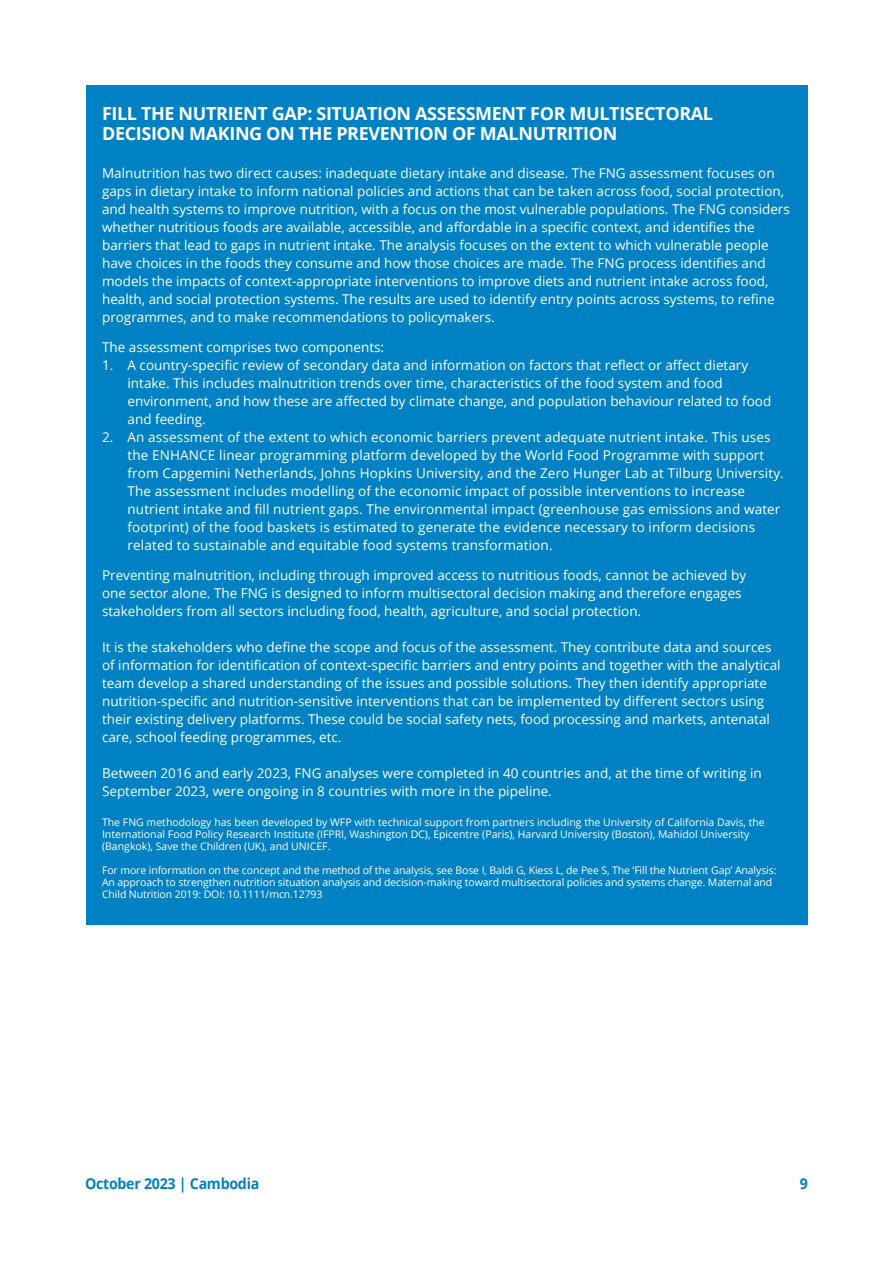
<style>
.page{position:relative;width:893px;height:1263px;background:#fff}
.page>*{position:absolute;margin:0;border:0;box-sizing:border-box;transform-origin:0 0}
.Sub_Sub_Title{font:700 18px/19.5px "Open Sans";letter-spacing:-.02em;color:#fff}
.t1{font:700 15px "Open Sans";letter-spacing:-.02em;color:#0081c4;scale:.95 1}
.Body_Copy{font:13.5px/18px "Open Sans";color:#fff}
.Bullet_Points{font:13.5px/18px "Open Sans";letter-spacing:.01em;color:#fff}
.Body_Copy-2{font:10.5px/12px "Open Sans";color:#fff}
</style>
<div class="page">
<div style="left:86px;top:85px;width:721px;height:840px;background:#0081c4"></div>
<p class="Sub_Sub_Title" style="left:102px;top:104px;width:612px">FILL THE NUTRIENT GAP: SITUATION ASSESSMENT FOR MULTISECTORAL<br>DECISION MAKING ON THE PREVENTION OF MALNUTRITION</p>
<p class="Body_Copy" style="left:102px;top:164px;width:689px">Malnutrition has two direct causes: inadequate dietary intake and disease. The FNG assessment focuses on gaps in dietary intake to inform national policies and actions that can be taken across food, social protection, and health systems to improve nutrition, with a focus on the most vulnerable populations. The FNG considers whether nutritious foods are available, accessible, and affordable in a specific context, and identifies the barriers that lead to gaps in nutrient intake. The analysis focuses on the extent to which vulnerable people have choices in the foods they consume and how those choices are made. The FNG process identifies and models the impacts of context-appropriate interventions to improve diets and nutrient intake across food, health, and social protection systems. The results are used to identify entry points across systems, to refine programmes, and to make recommendations to policymakers.</p>
<p class="Body_Copy" style="left:102px;top:338px;width:284px">The assessment comprises two components:</p>
<p class="Bullet_Points" style="left:128px;top:356px;width:645px;text-indent:-26px">1. A country-specific review of secondary data and information on factors that reflect or affect dietary intake. This includes malnutrition trends over time, characteristics of the food system and food environment, and how these are affected by climate change, and population behaviour related to food and feeding.</p>
<p class="Bullet_Points" style="left:128px;top:428px;width:658px;text-indent:-26px">2. An assessment of the extent to which economic barriers prevent adequate nutrient intake. This uses the ENHANCE linear programming platform developed by the World Food Programme with support from Capgemini Netherlands, Johns Hopkins University, and the Zero Hunger Lab at Tilburg University.<br>The assessment includes modelling of the economic impact of possible interventions to increase nutrient intake and fill nutrient gaps. The environmental impact (greenhouse gas emissions and water footprint) of the food baskets is estimated to generate the evidence necessary to inform decisions related to sustainable and equitable food systems transformation.</p>
<p class="Body_Copy" style="left:102px;top:566px;width:646px">Preventing malnutrition, including through improved access to nutritious foods, cannot be achieved by one sector alone. The FNG is designed to inform multisectoral decision making and therefore engages stakeholders from all sectors including food, health, agriculture, and social protection.</p>
<p class="Body_Copy" style="left:102px;top:638px;width:680px">It is the stakeholders who define the scope and focus of the assessment. They contribute data and sources of information for identification of context-specific barriers and entry points and together with the analytical team develop a shared understanding of the issues and possible solutions. They then identify appropriate nutrition-specific and nutrition-sensitive interventions that can be implemented by different sectors using their existing delivery platforms. These could be social safety nets, food processing and markets, antenatal care, school feeding programmes, etc.</p>
<p class="Body_Copy" style="left:102px;top:764px;width:661px">Between 2016 and early 2023, FNG analyses were completed in 40 countries and, at the time of writing in<br>September 2023, were ongoing in 8 countries with more in the pipeline.</p>
<p class="Body_Copy-2" style="left:102px;top:816px;width:664px">The FNG methodology has been developed by WFP with technical support from partners including the University of California Davis, the<br>International Food Policy Research Institute (IFPRI, Washington DC), Epicentre (Paris), Harvard University (Boston), Mahidol University (Bangkok), Save the Children (UK), and UNICEF.</p>
<p class="Body_Copy-2" style="left:102px;top:864px;width:676px">For more information on the concept and the method of the analysis, see Bose I, Baldi G, Kiess L, de Pee S, The ‘Fill the Nutrient Gap’ Analysis:<br>An approach to strengthen nutrition situation analysis and decision-making toward multisectoral policies and systems change. Maternal and<br>Child Nutrition 2019: DOI: 10.1111/mcn.12793</p>
<p class="t1" style="left:85px;top:1173px;width:185px">October 2023 | Cambodia</p>
<p class="t1" style="left:800px;top:1173px;width:10px">9</p>
</div>
